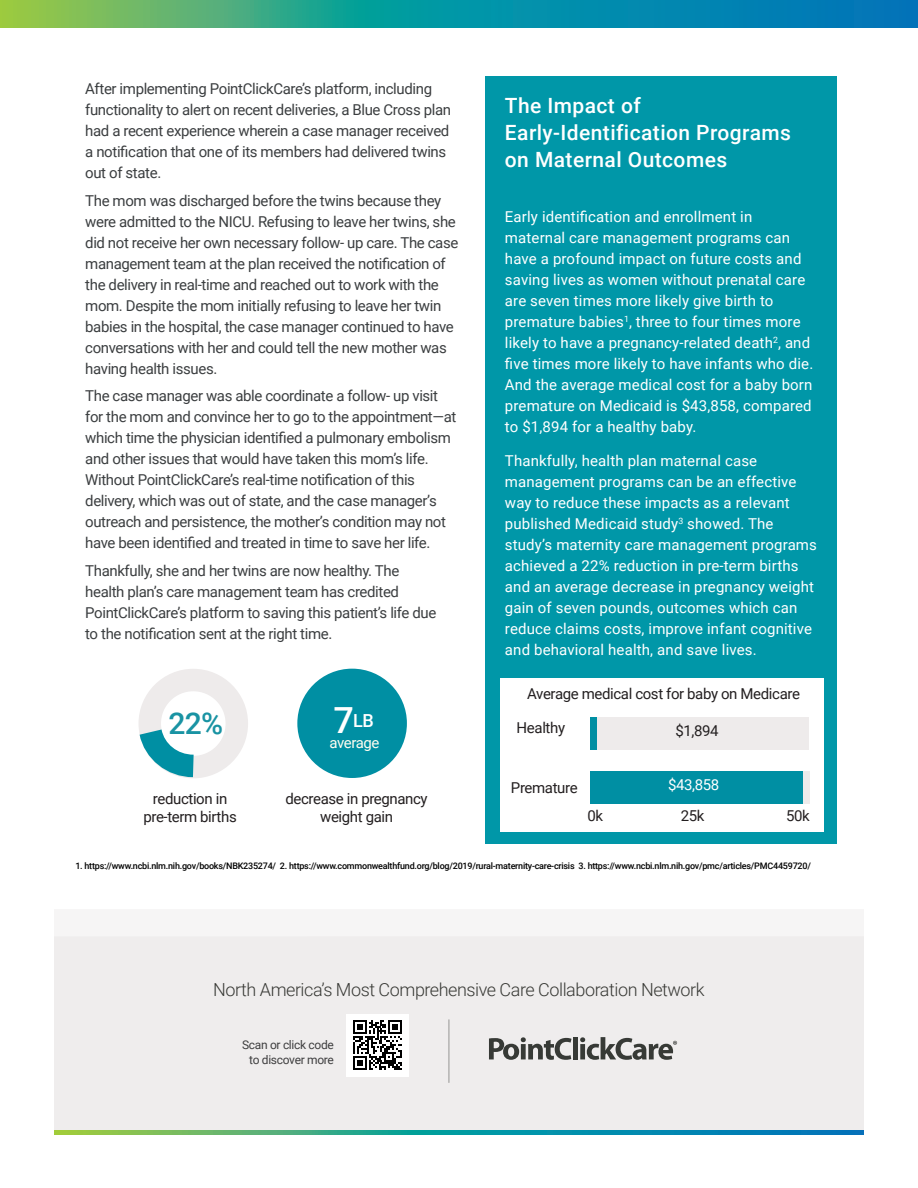
<style>
.page{position:relative;width:918px;height:1188px;background:#fff}
.page>*{position:absolute;margin:0;border:0;box-sizing:border-box;transform-origin:0 0}
.Body_Copy-no_indent{font:500 30px "Roboto";color:#1993a3}
.Highlight_Heading{font:500 21px/27px "Roboto";letter-spacing:.02em;color:#fff}
.Body_Text{font:300 18px "Roboto";letter-spacing:-.025em;color:#383935}
.Body_Copy-no_indent-2{font:500 18px "Roboto";color:#fff}
.Body_Copy{font:15px/21px "Roboto";letter-spacing:-.025em;color:#3b3e40}
.Highlight_Copy{font:15px/21px "Roboto";letter-spacing:.01em;color:#fff}
.Body_Copy-no_indent-3{font:15px/18px "Roboto";letter-spacing:-.025em;color:#231f20;text-align:center}
.Body_Copy-no_indent-4{font:15px "Roboto";color:#fff}
.Body_Copy-no_indent-5{font:15px "Roboto";letter-spacing:-.03em;color:#fffdf0}
.t1{font:12px/15px "Roboto";letter-spacing:-.025em;color:#3e3e3f;text-align:center}
.Quote-Main{font:500 9px "Roboto";letter-spacing:-.025em;color:#000}
.s1{font-size:36px}
</style>
<div class="page">
<div style="left:54px;top:909px;width:810px;height:225px;background:#efeded"></div>
<div style="left:54px;top:909px;width:810px;height:27px;background:#f6f5f5"></div>
<div style="left:485px;top:77px;width:352px;height:767px;background:#0097a8"></div>
<svg style="left:54px;top:1130px;width:810px;height:4px"></svg>
<div style="left:346px;top:1014px;width:63px;height:62px;background:#fff"></div>
<svg style="left:353px;top:1020px;width:49px;height:50px"></svg>
<svg style="left:489px;top:1037px;width:83px;height:23px"></svg>
<div style="left:573px;top:1037px;width:5px;height:22px;background:#373a36"></div>
<svg style="left:580px;top:1037px;width:97px;height:23px"></svg>
<hr style="left:448px;top:1019px;width:2px;height:64px;background:#383935">
<svg style="left:0;top:0;width:918px;height:28px"></svg>
<div style="left:500px;top:678px;width:323px;height:154px;background:#fff"></div>
<div style="left:591px;top:717px;width:218px;height:33px;background:#eeebeb"></div>
<div style="left:591px;top:771px;width:214px;height:33px;background:#008fa3"></div>
<div style="left:591px;top:717px;width:6px;height:33px;background:#008fa3"></div>
<div style="left:803px;top:771px;width:6px;height:33px;background:#eeebeb"></div>
<div style="left:139px;top:669px;width:109px;height:109px;border:22px solid #eeebeb;border-radius:50%"></div>
<div style="left:311px;top:682px;width:82px;height:82px;background:#008fa3;border-radius:50%"></div>
<div style="left:297px;top:669px;width:110px;height:109px;border:27px solid #008fa3;border-radius:50%"></div>
<svg style="left:139px;top:706px;width:77px;height:72px"></svg>
<p class="Body_Copy" style="left:85px;top:77px;width:367px">After implementing PointClickCare’s platform, including functionality to alert on recent deliveries, a Blue Cross plan had a recent experience wherein a case manager received a notification that one of its members had delivered twins out of state.</p>
<p class="Body_Copy" style="left:85px;top:189px;width:375px">The mom was discharged before the twins because they were admitted to the NICU. Refusing to leave her twins, she did not receive her own necessary follow- up care. The case management team at the plan received the notification of the delivery in real-time and reached out to work with the mom. Despite the mom initially refusing to leave her twin babies in the hospital, the case manager continued to have conversations with her and could tell the new mother was having health issues.</p>
<p class="Body_Copy" style="left:85px;top:385px;width:373px">The case manager was able coordinate a follow- up visit for the mom and convince her to go to the appointment—at which time the physician identified a pulmonary embolism and other issues that would have taken this mom’s life.<br>Without PointClickCare’s real-time notification of this delivery, which was out of state, and the case manager’s outreach and persistence, the mother’s condition may not have been identified and treated in time to save her life.</p>
<p class="Body_Copy" style="left:85px;top:560px;width:353px">Thankfully, she and her twins are now healthy. The health plan’s care management team has credited PointClickCare’s platform to saving this patient’s life due to the notification sent at the right time.</p>
<p class="Highlight_Heading" style="left:505px;top:91px;width:288px">The Impact of<br>Early-Identification Programs on Maternal Outcomes</p>
<p class="Highlight_Copy" style="left:505px;top:205px;width:310px">Early identification and enrollment in maternal care management programs can have a profound impact on future costs and saving lives as women without prenatal care are seven times more likely give birth to premature babies<sup>1</sup>, three to four times more likely to have a pregnancy-related death<sup>2</sup>, and five times more likely to have infants who die.<br>And the average medical cost for a baby born premature on Medicaid is $43,858, compared to $1,894 for a healthy baby.</p>
<p class="Highlight_Copy" style="left:505px;top:450px;width:314px">Thankfully, health plan maternal case management programs can be an effective way to reduce these impacts as a relevant published Medicaid study<sup>3</sup> showed. The study’s maternity care management programs achieved a 22% reduction in pre-term births and an average decrease in pregnancy weight gain of seven pounds, outcomes which can reduce claims costs, improve infant cognitive and behavioral health, and save lives.</p>
<p class="Body_Copy-no_indent-3" style="left:527px;top:684px;width:274px">Average medical cost for baby on Medicare</p>
<p class="Body_Copy-no_indent-3" style="left:517px;top:718px;width:50px">Healthy</p>
<p class="Body_Copy-no_indent" style="left:169px;top:703px;width:56px">22%</p>
<p class="Body_Copy-no_indent-2" style="left:334px;top:708px;width:42px"><span class="s1">7</span>LB</p>
<p class="Body_Copy-no_indent-3" style="left:676px;top:721px;width:45px">$1,894</p>
<p class="Body_Copy-no_indent-4" style="left:668px;top:774px;width:53px">$43,858</p>
<p class="Body_Copy-no_indent-5" style="left:329px;top:732px;width:52px">average</p>
<p class="Body_Copy-no_indent-3" style="left:511px;top:778px;width:68px">Premature</p>
<p class="Body_Copy-no_indent-3" style="left:143px;top:789px;width:95px">reduction in pre-term births</p>
<p class="Body_Copy-no_indent-3" style="left:286px;top:789px;width:144px">decrease in pregnancy weight gain</p>
<p class="Quote-Main" style="left:75px;top:860px;width:737px">1. https://www.ncbi.nlm.nih.gov/books/NBK235274/ 2. https://www.commonwealthfund.org/blog/2019/rural-maternity-care-crisis 3. https://www.ncbi.nlm.nih.gov/pmc/articles/PMC4459720/</p>
<p class="Body_Copy-no_indent-3" style="left:587px;top:806px;width:17px">0k</p>
<p class="Body_Copy-no_indent-3" style="left:681px;top:806px;width:25px">25k</p>
<p class="Body_Copy-no_indent-3" style="left:786px;top:806px;width:25px">50k</p>
<p class="Body_Text" style="left:213px;top:977px;width:493px">North America’s Most Comprehensive Care Collaboration Network</p>
<p class="t1" style="left:242px;top:1037px;width:93px">Scan or click code to discover more</p>
</div>
